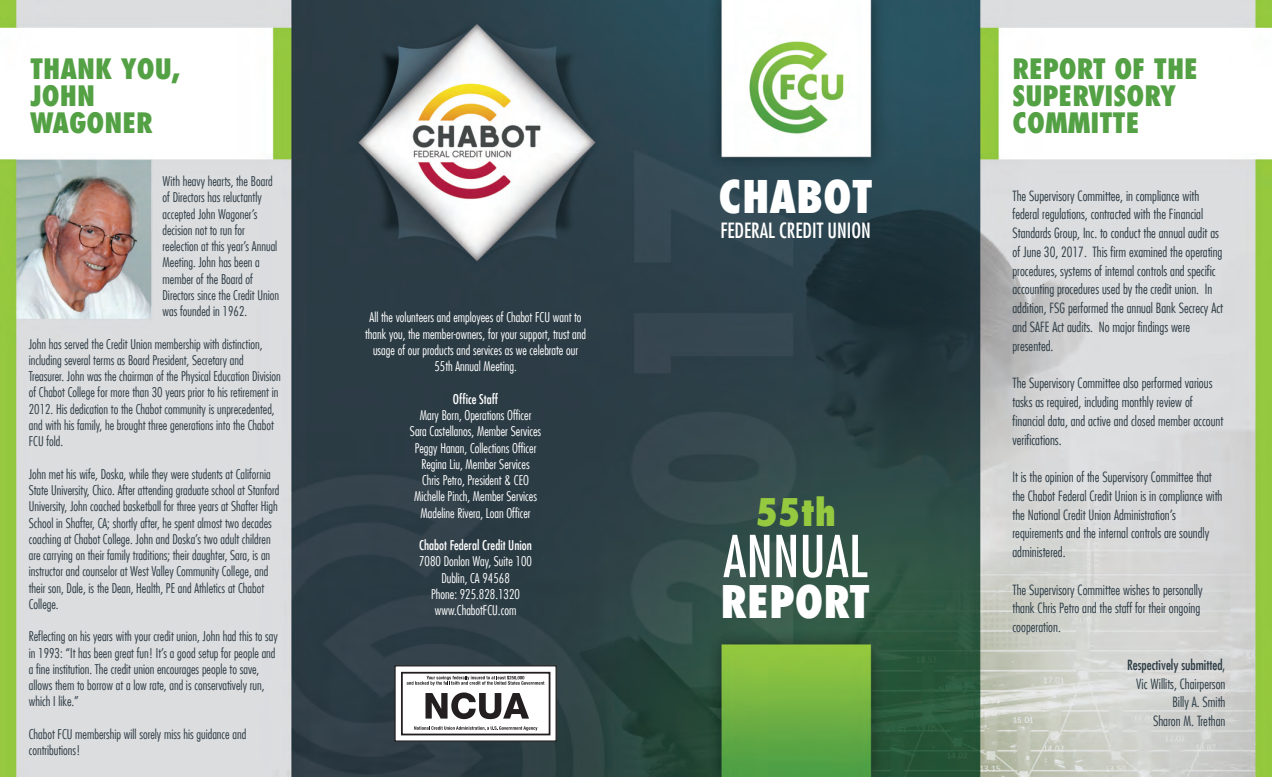
<style>
.page{position:relative;width:1272px;height:777px;background:#fff}
.page>*{position:absolute;margin:0;border:0;box-sizing:border-box;transform-origin:0 0}
.t1{font:condensed 56.12px "Futura LT";color:#fff}
.t2{font:800 condensed 44px "Futura LT";color:#fff}
.t3{font:800 condensed 43.88px "Futura LT";color:#fff}
.t4{font:800 condensed 37.25px "Futura LT";color:#95c93f}
.t5{font:800 condensed 27.5px/27px "Futura LT";color:#53a144}
.t6{font:condensed 20.5px "Futura LT";color:#fff}
.t7{font:300 condensed 13.75px/18.8px "Futura LT";color:#2d3c45}
.t8{font:condensed 13.75px "Futura LT";color:#2d3c45}
.t9{font:300 condensed 13.12px/16.2px "Futura LT";color:#2d3c45}
.t10{font:300 condensed 13.12px/16.2px "Futura LT";color:#fff;text-align:center}
.t11{font:condensed 13.12px "Futura LT";color:#fff}
</style>
<div class="page">
<img style="left:0;top:0;width:1271px;height:776px">
<div style="left:394px;top:665px;width:162px;height:76px;background:#fff;border:1px solid #231f20"></div>
<div style="left:401px;top:671px;width:149px;height:64px;background:#fff;border:2px solid #231f20"></div>
<svg style="left:406px;top:675px;width:138px;height:10px"></svg>
<svg style="left:414px;top:726px;width:123px;height:4px"></svg>
<svg style="left:425px;top:692px;width:104px;height:26px"></svg>
<h3 class="t5" style="left:30px;top:55px;width:151px">THANK YOU,<br>JOHN<br>WAGONER</h3>
<p class="t9" style="left:162px;top:173px;width:118px">With heavy hearts, the Board of Directors has reluctantly accepted John Wagoner’s decision not to run for reelection at this year’s Annual<br>Meeting. John has been a member of the Board of<br>Directors since the Credit Union was founded in 1962.</p>
<p class="t9" style="left:29px;top:335px;width:253px">John has served the Credit Union membership with distinction, including several terms as Board President, Secretary and Treasurer. John was the chairman of the Physical Education Division of Chabot College for more than 30 years prior to his retirement in 2012. His dedication to the Chabot community is unprecedented, and with his family, he brought three generations into the Chabot FCU fold.</p>
<p class="t9" style="left:29px;top:465px;width:252px">John met his wife, Doska, while they were students at California State University, Chico. After attending graduate school at Stanford University, John coached basketball for three years at Shafter High School in Shafter, CA; shortly after, he spent almost two decades coaching at Chabot College. John and Doska’s two adult children are carrying on their family traditions; their daughter, Sara, is an instructor and counselor at West Valley Community College, and their son, Dale, is the Dean, Health, PE and Athletics at Chabot College.</p>
<p class="t9" style="left:29px;top:628px;width:250px">Reflecting on his years with your credit union, John had this to say in 1993: “It has been great fun! It’s a good setup for people and a fine institution. The credit union encourages people to save, allows them to borrow at a low rate, and is conservatively run, which I like.”</p>
<p class="t9" style="left:29px;top:725px;width:219px">Chabot FCU membership will sorely miss his guidance and contributions!</p>
<p class="t10" style="left:365px;top:309px;width:222px">All the volunteers and employees of Chabot FCU want to thank you, the member-owners, for your support, trust and usage of our products and services as we celebrate our 55th Annual Meeting.</p>
<p class="t11" style="left:453px;top:391px;width:47px">Office Staff</p>
<p class="t10" style="left:410px;top:407px;width:133px">Mary Born, Operations Officer<br>Sara Castellanos, Member Services<br>Peggy Hanan, Collections Officer<br>Regina Liu, Member Services<br>Chris Petro, President &amp; CEO<br>Michelle Pinch, Member Services<br>Madeline Rivera, Loan Officer</p>
<p class="t11" style="left:419px;top:537px;width:114px">Chabot Federal Credit Union</p>
<p class="t10" style="left:419px;top:553px;width:114px">7080 Donlon Way, Suite 100<br>Dublin, CA 94568<br>Phone: 925.828.1320 www.ChabotFCU.com</p>
<h2 class="t2" style="left:718px;top:169px;width:156px">CHABOT</h2>
<h3 class="t6" style="left:720px;top:218px;width:152px">FEDERAL CREDIT UNION</h3>
<h3 class="t4" style="left:755px;top:488px;width:82px">55th</h3>
<h1 class="t1" style="left:723px;top:522px;width:146px">ANNUAL</h1>
<h3 class="t3" style="left:720px;top:574px;width:151px">REPORT</h3>
<h3 class="t5" style="left:1012px;top:55px;width:187px">REPORT OF THE<br>SUPERVISORY<br>COMMITTE</h3>
<p class="t7" style="left:1012px;top:186px;width:212px">The Supervisory Committee, in compliance with federal regulations, contracted with the Financial Standards Group, Inc. to conduct the annual audit as of June 30, 2017. This firm examined the operating procedures, systems of internal controls and specific accounting procedures used by the credit union. In addition, FSG performed the annual Bank Secrecy Act and SAFE Act audits. No major findings were presented.</p>
<p class="t7" style="left:1012px;top:373px;width:212px">The Supervisory Committee also performed various tasks as required, including monthly review of financial data, and active and closed member account verifications.</p>
<p class="t7" style="left:1012px;top:467px;width:211px">It is the opinion of the Supervisory Committee that the Chabot Federal Credit Union is in compliance with the National Credit Union Administration’s requirements and the internal controls are soundly administered.</p>
<p class="t7" style="left:1012px;top:580px;width:191px">The Supervisory Committee wishes to personally thank Chris Petro and the staff for their ongoing cooperation.</p>
<p class="t8" style="left:1126px;top:656px;width:100px">Respectively submitted,</p>
<p class="t7" style="left:1135px;top:673px;width:91px;text-align:right">Vic Willits, Chairperson<br>Billy A. Smith<br>Sharon M. Trethan</p>
</div>
